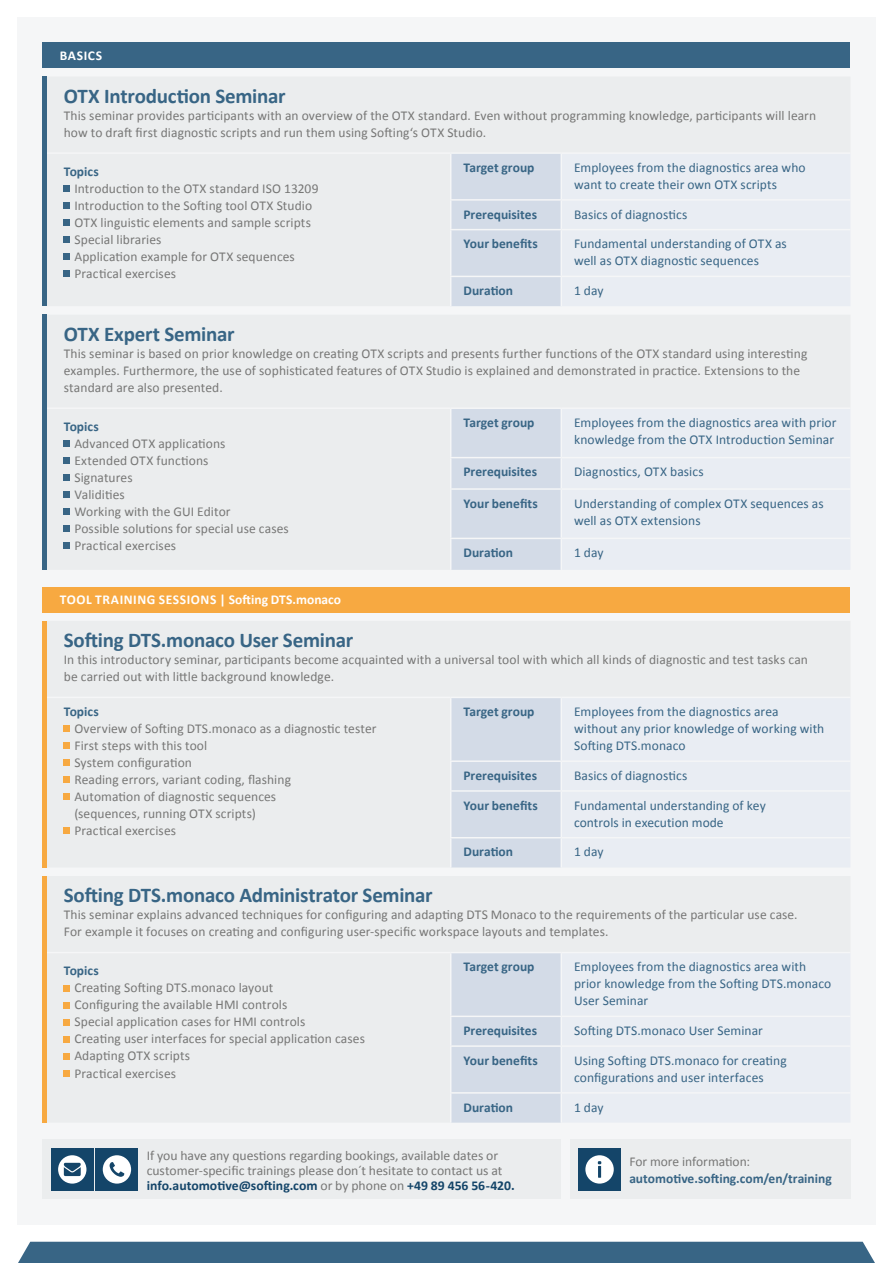
<style>
.page{position:relative;width:893px;height:1263px;background:#fff}
.page>*{position:absolute;margin:0;border:0;box-sizing:border-box;transform-origin:0 0}
.t1{font:700 21px "Calibri";letter-spacing:-.015em;color:#386585}
.t2{font:13.5px/17px "Calibri";letter-spacing:.005em;color:#777776}
.t3{font:13.5px/17px "Calibri";letter-spacing:.005em;color:#386585}
.t4{font:700 13.5px "Calibri";color:#386585}
.t5{font:700 13.5px "Calibri";letter-spacing:.04em;color:#fff}
.s1{font-weight:700;color:#144569}
</style>
<div class="page">
<div style="left:18px;top:1242px;width:857px;height:21px;background:#386585"></div>
<div style="left:17px;top:17px;width:859px;height:1208px;background:#ebedee"></div>
<div style="left:43px;top:43px;width:807px;height:25px;background:#386585"></div>
<div style="left:43px;top:587px;width:807px;height:25px;background:#f7a941"></div>
<hr style="left:561px;top:760px;width:289px;height:2px;background:#f5f6f7">
<hr style="left:561px;top:790px;width:289px;height:2px;background:#f5f6f7">
<hr style="left:561px;top:837px;width:289px;height:1px;background:#f5f6f7">
<div style="left:451px;top:698px;width:110px;height:169px;background:#d3dbe7"></div>
<div style="left:64px;top:725px;width:6px;height:7px;background:#f7a941"></div>
<div style="left:64px;top:742px;width:6px;height:7px;background:#f7a941"></div>
<div style="left:64px;top:759px;width:6px;height:7px;background:#f7a941"></div>
<div style="left:64px;top:776px;width:6px;height:7px;background:#f7a941"></div>
<div style="left:64px;top:793px;width:6px;height:7px;background:#f7a941"></div>
<svg style="left:64px;top:828px;width:6px;height:6px"></svg>
<hr style="left:43px;top:621px;width:4px;height:246px;background:#f7a941">
<hr style="left:561px;top:1015px;width:289px;height:2px;background:#f5f6f7">
<hr style="left:561px;top:1045px;width:289px;height:2px;background:#f5f6f7">
<hr style="left:561px;top:1092px;width:289px;height:2px;background:#f5f6f7">
<div style="left:451px;top:953px;width:110px;height:170px;background:#d3dbe7"></div>
<svg style="left:64px;top:985px;width:6px;height:6px"></svg>
<svg style="left:64px;top:1002px;width:6px;height:6px"></svg>
<svg style="left:64px;top:1019px;width:6px;height:6px"></svg>
<svg style="left:64px;top:1036px;width:6px;height:6px"></svg>
<svg style="left:64px;top:1053px;width:6px;height:6px"></svg>
<svg style="left:64px;top:1070px;width:6px;height:6px"></svg>
<hr style="left:43px;top:876px;width:4px;height:247px;background:#f7a941">
<svg style="left:451px;top:154px;width:399px;height:152px"></svg>
<div style="left:64px;top:185px;width:6px;height:7px;background:#386585"></div>
<div style="left:64px;top:202px;width:6px;height:7px;background:#386585"></div>
<div style="left:64px;top:219px;width:6px;height:7px;background:#386585"></div>
<div style="left:64px;top:236px;width:6px;height:7px;background:#386585"></div>
<div style="left:64px;top:253px;width:6px;height:7px;background:#386585"></div>
<div style="left:64px;top:270px;width:6px;height:7px;background:#386585"></div>
<hr style="left:43px;top:77px;width:4px;height:229px;background:#386585">
<div style="left:451px;top:409px;width:110px;height:161px;background:#d3dbe7"></div>
<hr style="left:450px;top:457px;width:111px;height:1px;background:#f5f6f7">
<hr style="left:561px;top:457px;width:289px;height:1px;background:#f5f6f7">
<hr style="left:450px;top:488px;width:111px;height:2px;background:#f5f6f7">
<hr style="left:561px;top:488px;width:289px;height:2px;background:#f5f6f7">
<hr style="left:450px;top:538px;width:111px;height:1px;background:#f5f6f7">
<hr style="left:561px;top:538px;width:289px;height:1px;background:#f5f6f7">
<svg style="left:64px;top:441px;width:6px;height:6px"></svg>
<svg style="left:64px;top:458px;width:6px;height:6px"></svg>
<svg style="left:64px;top:475px;width:6px;height:6px"></svg>
<svg style="left:64px;top:492px;width:6px;height:6px"></svg>
<svg style="left:64px;top:509px;width:6px;height:6px"></svg>
<svg style="left:64px;top:526px;width:6px;height:6px"></svg>
<svg style="left:64px;top:543px;width:6px;height:6px"></svg>
<hr style="left:43px;top:315px;width:4px;height:255px;background:#386585">
<div style="left:578px;top:1148px;width:43px;height:43px;background:#144569"></div>
<div style="left:585px;top:1155px;width:29px;height:28px;background:#fff;border-radius:50%"></div>
<svg style="left:598px;top:1161px;width:3px;height:17px"></svg>
<div style="left:51px;top:1148px;width:43px;height:43px;background:#144569"></div>
<div style="left:58px;top:1155px;width:28px;height:28px;background:#fff;border-radius:50%"></div>
<svg style="left:64px;top:1163px;width:17px;height:13px"></svg>
<div style="left:96px;top:1148px;width:42px;height:43px;background:#144569"></div>
<div style="left:103px;top:1155px;width:28px;height:28px;background:#fff;border-radius:50%"></div>
<svg style="left:110px;top:1162px;width:14px;height:15px"></svg>
<p class="t5" style="left:60px;top:47px;width:44px">BASICS</p>
<h1 class="t1" style="left:64px;top:83px;width:223px">OTX Introduction Seminar</h1>
<p class="t2" style="left:64px;top:106px;width:754px">This seminar provides participants with an overview of the OTX standard. Even without programming knowledge, participants will learn how to draft first diagnostic scripts and run them using Softing‘s OTX Studio.</p>
<p class="t4" style="left:64px;top:163px;width:36px">Topics</p>
<p class="t2" style="left:74px;top:179px;width:246px">Introduction to the OTX standard ISO 13209<br>Introduction to the Softing tool OTX Studio OTX linguistic elements and sample scripts Special libraries<br>Application example for OTX sequences Practical exercises</p>
<p class="t4" style="left:463px;top:159px;width:72px">Target group</p>
<p class="t3" style="left:574px;top:158px;width:233px">Employees from the diagnostics area who want to create their own OTX scripts</p>
<p class="t4" style="left:463px;top:206px;width:75px">Prerequisites</p>
<p class="t3" style="left:574px;top:205px;width:115px">Basics of diagnostics</p>
<p class="t4" style="left:463px;top:235px;width:76px">Your benefits</p>
<p class="t3" style="left:574px;top:235px;width:214px">Fundamental understanding of OTX as well as OTX diagnostic sequences</p>
<p class="t4" style="left:463px;top:282px;width:51px">Duration</p>
<p class="t3" style="left:574px;top:281px;width:31px">1 day</p>
<h1 class="t1" style="left:64px;top:321px;width:172px">OTX Expert Seminar</h1>
<p class="t2" style="left:64px;top:344px;width:745px">This seminar is based on prior knowledge on creating OTX scripts and presents further functions of the OTX standard using interesting examples. Furthermore, the use of sophisticated features of OTX Studio is explained and demonstrated in practice. Extensions to the standard are also presented.</p>
<p class="t4" style="left:64px;top:418px;width:36px">Topics</p>
<p class="t2" style="left:74px;top:434px;width:216px">Advanced OTX applications<br>Extended OTX functions<br>Signatures<br>Validities<br>Working with the GUI Editor<br>Possible solutions for special use cases<br>Practical exercises</p>
<p class="t4" style="left:463px;top:414px;width:72px">Target group</p>
<p class="t3" style="left:574px;top:413px;width:264px">Employees from the diagnostics area with prior knowledge from the OTX Introduction Seminar</p>
<p class="t4" style="left:463px;top:463px;width:75px">Prerequisites</p>
<p class="t3" style="left:574px;top:463px;width:131px">Diagnostics, OTX basics</p>
<p class="t4" style="left:463px;top:495px;width:76px">Your benefits</p>
<p class="t3" style="left:574px;top:494px;width:251px">Understanding of complex OTX sequences as well as OTX extensions</p>
<p class="t4" style="left:463px;top:544px;width:51px">Duration</p>
<p class="t3" style="left:574px;top:543px;width:31px">1 day</p>
<p class="t5" style="left:60px;top:591px;width:283px">TOOL TRAINING SESSIONS | Softing DTS.monaco</p>
<h1 class="t1" style="left:64px;top:627px;width:291px">Softing DTS.monaco User Seminar</h1>
<p class="t2" style="left:64px;top:651px;width:746px">In this introductory seminar, participants become acquainted with a universal tool with which all kinds of diagnostic and test tasks can be carried out with little background knowledge.</p>
<p class="t4" style="left:64px;top:703px;width:36px">Topics</p>
<p class="t2" style="left:74px;top:719px;width:304px">Overview of Softing DTS.monaco as a diagnostic tester First steps with this tool<br>System configuration<br>Reading errors, variant coding, flashing<br>Automation of diagnostic sequences<br>(sequences, running OTX scripts)<br>Practical exercises</p>
<p class="t4" style="left:463px;top:703px;width:72px">Target group</p>
<p class="t3" style="left:574px;top:702px;width:252px">Employees from the diagnostics area without any prior knowledge of working with<br>Softing DTS.monaco</p>
<p class="t4" style="left:463px;top:767px;width:75px">Prerequisites</p>
<p class="t3" style="left:574px;top:766px;width:115px">Basics of diagnostics</p>
<p class="t4" style="left:463px;top:797px;width:76px">Your benefits</p>
<p class="t3" style="left:574px;top:796px;width:193px">Fundamental understanding of key controls in execution mode</p>
<p class="t4" style="left:463px;top:843px;width:51px">Duration</p>
<p class="t3" style="left:574px;top:843px;width:31px">1 day</p>
<h1 class="t1" style="left:64px;top:882px;width:370px">Softing DTS.monaco Administrator Seminar</h1>
<p class="t2" style="left:64px;top:906px;width:735px">This seminar explains advanced techniques for configuring and adapting DTS Monaco to the requirements of the particular use case.<br>For example it focuses on creating and configuring user-specific workspace layouts and templates.</p>
<p class="t4" style="left:64px;top:962px;width:36px">Topics</p>
<p class="t2" style="left:74px;top:979px;width:292px">Creating Softing DTS.monaco layout<br>Configuring the available HMI controls<br>Special application cases for HMI controls<br>Creating user interfaces for special application cases Adapting OTX scripts<br>Practical exercises</p>
<p class="t4" style="left:463px;top:958px;width:72px">Target group</p>
<p class="t3" style="left:574px;top:957px;width:259px">Employees from the diagnostics area with prior knowledge from the Softing DTS.monaco<br>User Seminar</p>
<p class="t4" style="left:463px;top:1022px;width:75px">Prerequisites</p>
<p class="t3" style="left:574px;top:1021px;width:190px">Softing DTS.monaco User Seminar</p>
<p class="t4" style="left:463px;top:1052px;width:76px">Your benefits</p>
<p class="t3" style="left:574px;top:1051px;width:214px">Using Softing DTS.monaco for creating configurations and user interfaces</p>
<p class="t4" style="left:463px;top:1099px;width:51px">Duration</p>
<p class="t3" style="left:574px;top:1098px;width:31px">1 day</p>
<p class="t2" style="left:147px;top:1147px;width:370px;line-height:15px">If you have any questions regarding bookings, available dates or customer-specific trainings please don´t hesitate to contact us at <span class="s1">info.automotive@softing.com</span> or by phone on <span class="s1">+49 89 456 56-420.</span></p>
<p class="t2" style="left:629px;top:1153px;width:122px">For more information:</p>
<p class="t4" style="left:629px;top:1170px;width:204px">automotive.softing.com/en/training</p>
</div>
